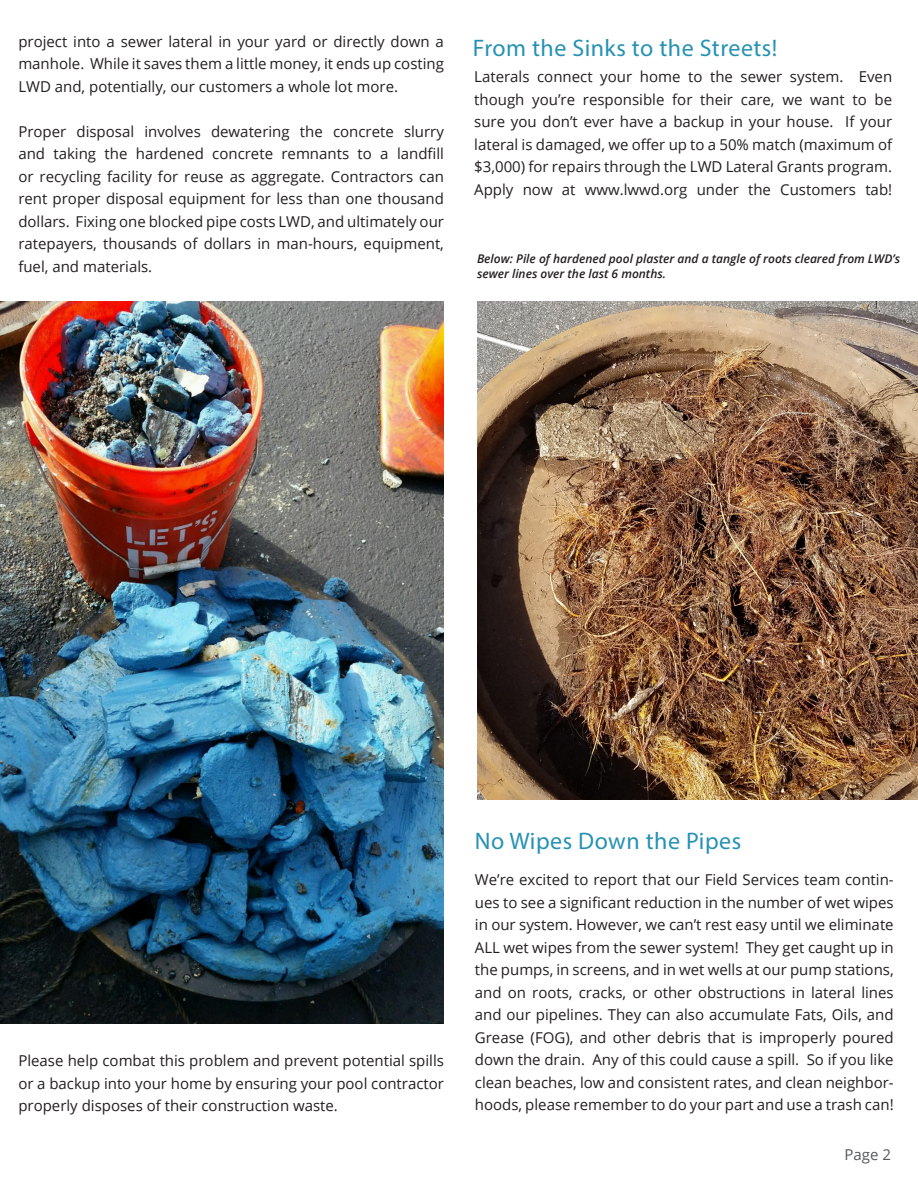
<style>
.page{position:relative;width:918px;height:1188px;background:#fff}
.page>*{position:absolute;margin:0;border:0;box-sizing:border-box;transform-origin:0 0}
.t1{font:24px "Myriad Pro";letter-spacing:.02em;color:#2692b3}
.t2{font:15px/22.5px "Open Sans";color:#231f20;text-align:justify}
.t3{font:15px "Open Sans";color:#57585a}
.t4{font:italic 600 12px/15px "Open Sans";color:#231f20}
</style>
<div class="page">
<img style="left:477px;top:302px;width:441px;height:497px">
<img style="left:0;top:302px;width:444px;height:722px">
<p class="t2" style="left:18px;top:30px;width:427px">project into a sewer lateral in your yard or directly down a manhole. While it saves them a little money, it ends up costing LWD and, potentially, our customers a whole lot more.</p>
<p class="t2" style="left:18px;top:120px;width:427px">Proper disposal involves dewatering the concrete slurry and taking the hardened concrete remnants to a landfill or recycling facility for reuse as aggregate. Contractors can rent proper disposal equipment for less than one thousand dollars. Fixing one blocked pipe costs LWD, and ultimately our ratepayers, thousands of dollars in man-hours, equipment, fuel, and materials.</p>
<p class="t1" style="left:473px;top:33px;width:306px">From the Sinks to the Streets!</p>
<p class="t2" style="left:474px;top:65px;width:419px">Laterals connect your home to the sewer system. Even though you’re responsible for their care, we want to be sure you don’t ever have a backup in your house. If your lateral is damaged, we offer up to a 50% match (maximum of $3,000) for repairs through the LWD Lateral Grants program.<br>Apply now at www.lwwd.org under the Customers tab!</p>
<p class="t4" style="left:477px;top:250px;width:425px">Below: Pile of hardened pool plaster and a tangle of roots cleared from LWD’s sewer lines over the last 6 months.</p>
<p class="t2" style="left:18px;top:1049px;width:427px">Please help combat this problem and prevent potential spills or a backup into your home by ensuring your pool contractor properly disposes of their construction waste.</p>
<p class="t1" style="left:475px;top:826px;width:268px">No Wipes Down the Pipes</p>
<p class="t2" style="left:475px;top:868px;width:420px">We’re excited to report that our Field Services team contin&shy;ues to see a significant reduction in the number of wet wipes in our system. However, we can’t rest easy until we eliminate ALL wet wipes from the sewer system! They get caught up in the pumps, in screens, and in wet wells at our pump stations, and on roots, cracks, or other obstructions in lateral lines and our pipelines. They can also accumulate Fats, Oils, and Grease (FOG), and other debris that is improperly poured down the drain. Any of this could cause a spill. So if you like clean beaches, low and consistent rates, and clean neighbor&shy;hoods, please remember to do your part and use a trash can!</p>
<p class="t3" style="left:845px;top:1144px;width:48px">Page 2</p>
</div>
